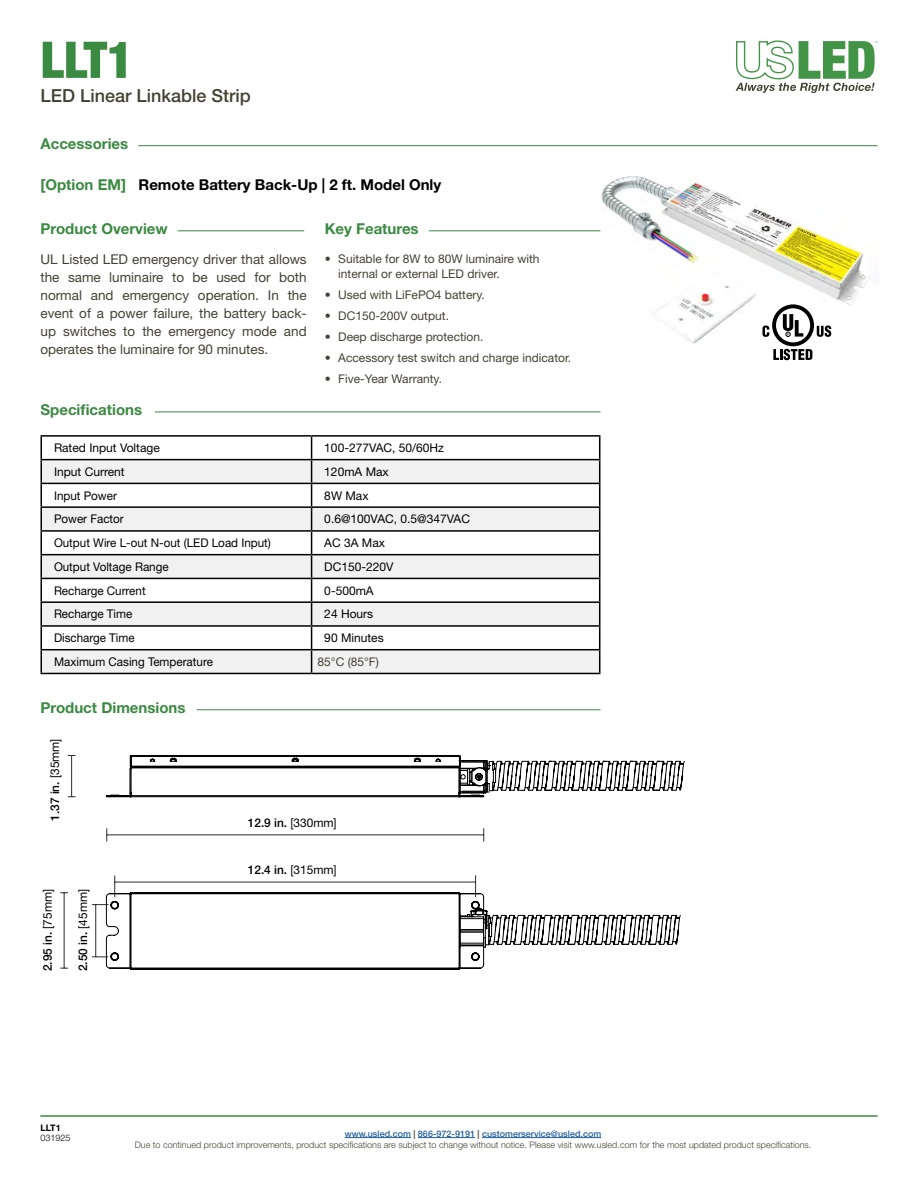
<style>
.page{position:relative;width:918px;height:1188px;background:#fff}
.page>*{position:absolute;margin:0;border:0;box-sizing:border-box;transform-origin:0 0}
.t1{font:900 condensed 50.7px "Helvetica Neue LT Std";color:#3b8a41}
.t2{font:500 18px "Helvetica Neue LT Std";color:#444134}
.t3{font:700 15px "Helvetica Neue LT Std";color:#3b8a41}
.t4{font:700 15px "Helvetica Neue LT Std";color:#000}
.t5{font:13.5px/18px "Helvetica Neue LT Std";color:#444134;text-align:justify}
.t6{font:12px "Helvetica Neue LT Std";color:#000}
.t7{font:12px/14.4px "Helvetica Neue LT Std";color:#444134}
.t8{font:500 12px "Helvetica Neue LT Std";color:#000}
.t9{font:300 9px/10.8px "Helvetica Neue LT Std";color:#444134;text-align:center}
.t10{font:300 9px "Helvetica Neue LT Std";color:#000}
.t11{font:700 9px "Helvetica Neue LT Std";color:#000}
.s1{color:#3b8a41}
.s2{font-weight:400}
.s3{font-weight:500;color:#215e9e}
.s4{font-weight:500}
</style>
<div class="page">
<svg style="left:735px;top:40px;width:143px;height:53px"></svg>
<hr style="left:40px;top:1116px;width:838px;height:1px;background:#3b8a41">
<hr style="left:345px;top:1137px;width:66px;height:1px;background:#215e9e">
<hr style="left:418px;top:1137px;width:57px;height:1px;background:#215e9e">
<hr style="left:482px;top:1137px;width:119px;height:1px;background:#215e9e">
<img style="left:602px;top:176px;width:269px;height:185px">
<hr style="left:178px;top:230px;width:126px;height:1px;background:#3b8a41">
<hr style="left:429px;top:230px;width:171px;height:1px;background:#3b8a41">
<hr style="left:155px;top:412px;width:445px;height:1px;background:#3b8a41">
<hr style="left:197px;top:709px;width:403px;height:1px;background:#3b8a41">
<svg style="left:42px;top:437px;width:557px;height:22px"></svg>
<svg style="left:42px;top:460px;width:557px;height:213px;fill:#f1f1f2"></svg>
<hr style="left:40px;top:435px;width:272px;height:2px;background:#000">
<hr style="left:40px;top:437px;width:2px;height:22px;background:#000">
<hr style="left:312px;top:435px;width:288px;height:2px;background:#000">
<hr style="left:40px;top:459px;width:272px;height:1px;background:#000">
<hr style="left:40px;top:460px;width:2px;height:23px;background:#000">
<hr style="left:312px;top:459px;width:288px;height:1px;background:#000">
<hr style="left:40px;top:483px;width:272px;height:1px;background:#000">
<hr style="left:40px;top:484px;width:2px;height:22px;background:#000">
<hr style="left:312px;top:483px;width:288px;height:1px;background:#000">
<hr style="left:40px;top:506px;width:272px;height:2px;background:#000">
<hr style="left:40px;top:508px;width:2px;height:22px;background:#000">
<hr style="left:312px;top:506px;width:288px;height:2px;background:#000">
<hr style="left:40px;top:530px;width:272px;height:2px;background:#000">
<hr style="left:40px;top:532px;width:2px;height:22px;background:#000">
<hr style="left:312px;top:530px;width:288px;height:2px;background:#000">
<hr style="left:40px;top:554px;width:272px;height:1px;background:#000">
<hr style="left:40px;top:555px;width:2px;height:23px;background:#000">
<hr style="left:312px;top:554px;width:288px;height:1px;background:#000">
<hr style="left:40px;top:578px;width:272px;height:1px;background:#000">
<hr style="left:40px;top:579px;width:2px;height:22px;background:#000">
<hr style="left:312px;top:578px;width:288px;height:1px;background:#000">
<hr style="left:40px;top:601px;width:272px;height:2px;background:#000">
<hr style="left:40px;top:603px;width:2px;height:22px;background:#000">
<hr style="left:312px;top:601px;width:288px;height:2px;background:#000">
<hr style="left:40px;top:625px;width:272px;height:2px;background:#000">
<hr style="left:40px;top:627px;width:2px;height:22px;background:#000">
<hr style="left:312px;top:625px;width:288px;height:2px;background:#000">
<hr style="left:40px;top:649px;width:272px;height:1px;background:#000">
<hr style="left:40px;top:650px;width:2px;height:23px;background:#000">
<hr style="left:312px;top:649px;width:288px;height:1px;background:#000">
<svg style="left:311px;top:437px;width:1px;height:236px"></svg>
<svg style="left:599px;top:437px;width:1px;height:236px"></svg>
<hr style="left:40px;top:673px;width:272px;height:1px;background:#000">
<hr style="left:312px;top:673px;width:288px;height:1px;background:#000">
<svg style="left:762px;top:304px;width:69px;height:56px"></svg>
<svg style="left:92px;top:755px;width:593px;height:215px"></svg>
<hr style="left:107px;top:835px;width:377px;height:1px;background:#332b2b">
<hr style="left:115px;top:882px;width:361px;height:1px;background:#332b2b">
<hr style="left:71px;top:755px;width:1px;height:42px;background:#332b2b">
<hr style="left:64px;top:893px;width:1px;height:75px;background:#332b2b">
<hr style="left:95px;top:905px;width:1px;height:52px;background:#332b2b">
<hr style="left:138px;top:145px;width:740px;height:1px;background:#3b8a41">
<h1 class="t1" style="left:40px;top:29px;width:94px">LLT1</h1>
<h2 class="t2" style="left:40px;top:85px;width:212px">LED Linear Linkable Strip</h2>
<p class="t3" style="left:40px;top:134px;width:89px">Accessories</p>
<p class="t4" style="left:40px;top:175px;width:402px"><span class="s1">[Option EM]</span> Remote Battery Back-Up | 2 ft. Model Only</p>
<p class="t3" style="left:40px;top:219px;width:129px">Product Overview</p>
<p class="t3" style="left:325px;top:219px;width:95px">Key Features</p>
<p class="t5" style="left:40px;top:250px;width:268px">UL Listed LED emergency driver that allows the same luminaire to be used for both normal and emergency operation. In the event of a power failure, the battery back&shy;up switches to the emergency mode and operates the luminaire for 90 minutes.</p>
<p class="t7" style="left:338px;top:252px;width:203px;text-indent:-14px">• Suitable for 8W to 80W luminaire with internal or external LED driver.</p>
<p class="t7" style="left:325px;top:287px;width:162px">• Used with LiFePO4 battery.</p>
<p class="t7" style="left:325px;top:308px;width:126px">• DC150-200V output.</p>
<p class="t7" style="left:325px;top:329px;width:160px">• Deep discharge protection.</p>
<p class="t7" style="left:325px;top:351px;width:248px">• Accessory test switch and charge indicator.</p>
<p class="t7" style="left:325px;top:372px;width:119px">• Five-Year Warranty.</p>
<p class="t3" style="left:40px;top:401px;width:103px">Specifications</p>
<p class="t6" style="left:54px;top:441px;width:107px">Rated Input Voltage</p>
<p class="t6" style="left:324px;top:441px;width:121px">100-277VAC, 50/60Hz</p>
<p class="t6" style="left:54px;top:464px;width:72px">Input Current</p>
<p class="t6" style="left:324px;top:464px;width:66px">120mA Max</p>
<p class="t6" style="left:54px;top:488px;width:64px">Input Power</p>
<p class="t6" style="left:324px;top:488px;width:46px">8W Max</p>
<p class="t6" style="left:54px;top:512px;width:71px">Power Factor</p>
<p class="t6" style="left:324px;top:512px;width:147px">0.6@100VAC, 0.5@347VAC</p>
<p class="t6" style="left:54px;top:536px;width:218px">Output Wire L-out N-out (LED Load Input)</p>
<p class="t6" style="left:324px;top:536px;width:62px">AC 3A Max</p>
<p class="t6" style="left:54px;top:559px;width:116px">Output Voltage Range</p>
<p class="t6" style="left:324px;top:559px;width:71px">DC150-220V</p>
<p class="t6" style="left:54px;top:583px;width:93px">Recharge Current</p>
<p class="t6" style="left:324px;top:583px;width:51px">0-500mA</p>
<p class="t6" style="left:54px;top:607px;width:80px">Recharge Time</p>
<p class="t6" style="left:324px;top:607px;width:50px">24 Hours</p>
<p class="t6" style="left:54px;top:631px;width:82px">Discharge Time</p>
<p class="t6" style="left:324px;top:631px;width:61px">90 Minutes</p>
<p class="t6" style="left:54px;top:654px;width:160px">Maximum Casing Temperature</p>
<p class="t7" style="left:318px;top:654px;width:63px">85°C (85°F)</p>
<p class="t3" style="left:40px;top:698px;width:146px">Product Dimensions</p>
<p class="t8" style="left:48px;top:821px;width:84px;rotate:-90deg">1.37 in. <span class="s2">[35mm]</span></p>
<p class="t8" style="left:40px;top:971px;width:84px;rotate:-90deg">2.95 in. <span class="s2">[75mm]</span></p>
<p class="t8" style="left:76px;top:971px;width:84px;rotate:-90deg">2.50 in. <span class="s2">[45mm]</span></p>
<p class="t8" style="left:248px;top:815px;width:90px">12.9 in. <span class="s2">[330mm]</span></p>
<p class="t8" style="left:248px;top:862px;width:90px">12.4 in. <span class="s2">[315mm]</span></p>
<p class="t11" style="left:40px;top:1122px;width:22px">LLT1</p>
<p class="t10" style="left:40px;top:1133px;width:32px">031925</p>
<p class="t9" style="left:135px;top:1128px;width:678px"><span class="s3">www.usled.com</span> <span class="s4">|</span> <span class="s3">866-972-9191</span> <span class="s4">|</span> <span class="s3">customerservice@usled.com<br></span>Due to continued product improvements, product specifications are subject to change without notice. Please visit www.usled.com for the most updated product specifications.</p>
</div>
